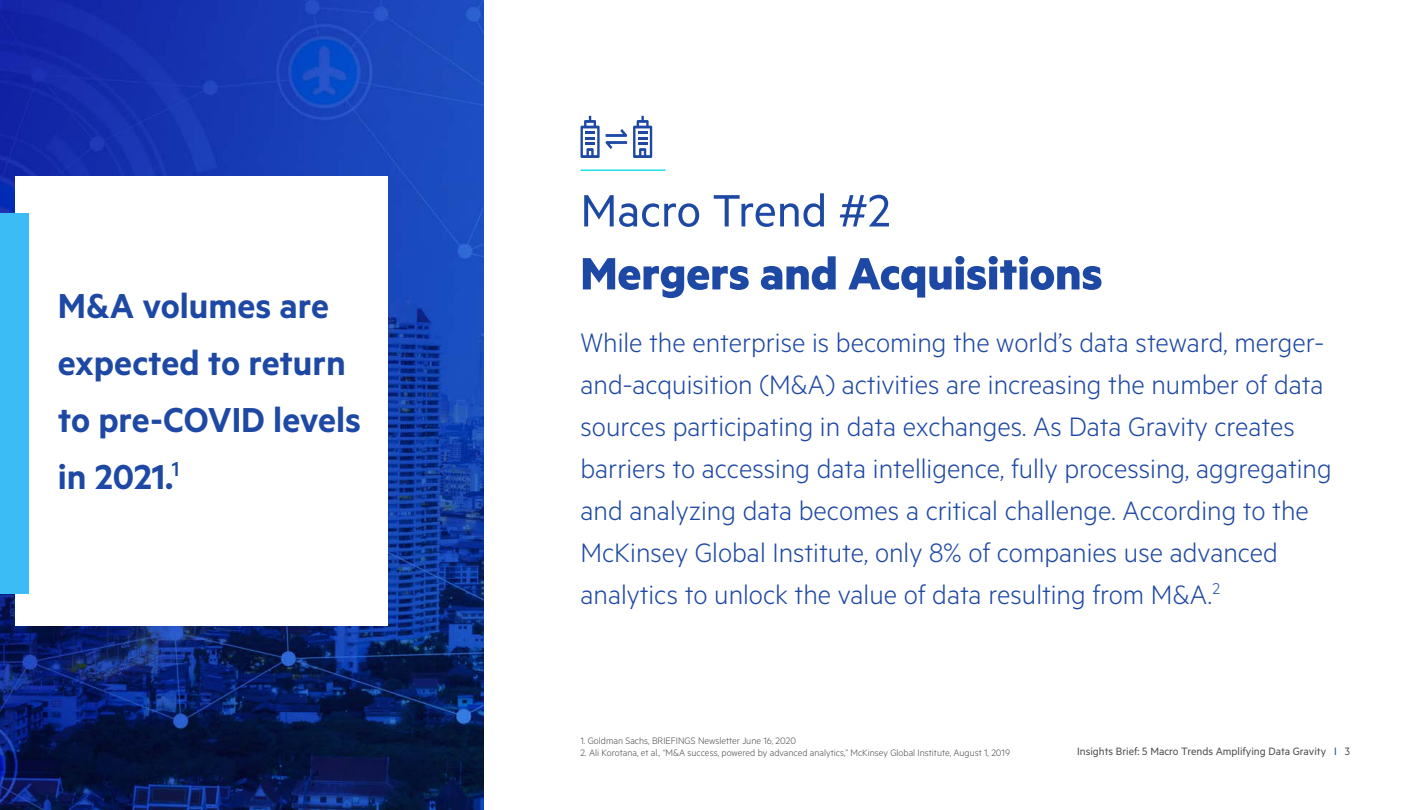
<style>
.page{position:relative;width:1404px;height:810px;background:#fff}
.page>*{position:absolute;margin:0;border:0;box-sizing:border-box;transform-origin:0 0}
.t1{font:700 51px/63px "Metric";color:#1d48a4}
.t2{font:600 39px/57px "Metric";color:#1d48a4}
.t3{font:300 30px/42px "Metric";color:#1d48a4}
.t4{font:12px "Metric";color:#4b4c4d}
.t5{font:300 10.5px "Metric";color:#4b4c4d}
.s1{font-weight:400}
.s2{color:#1d48a4}
</style>
<div class="page">
<img style="left:0;top:0;width:484px;height:810px">
<div style="left:15px;top:176px;width:372px;height:449px;background:#fff"></div>
<div style="left:0;top:214px;width:28px;height:380px;background:#3bbcf4"></div>
<hr style="left:580px;top:169px;width:86px;height:2px;background:#1fe0e8">
<svg style="left:580px;top:116px;width:20px;height:42px"></svg>
<svg style="left:633px;top:116px;width:19px;height:42px"></svg>
<svg style="left:606px;top:129px;width:21px;height:20px"></svg>
<p class="t2" style="left:58px;top:276px;width:305px">M&amp;A volumes are expected to return to pre-COVID levels in 2021.<sup>1</sup></p>
<p class="t1" style="left:580px;top:177px;width:524px"><span class="s1">Macro Trend #2<br></span>Mergers and Acquisitions</p>
<p class="t3" style="left:580px;top:320px;width:753px">While the enterprise is becoming the world’s data steward, merger&shy;and-acquisition (M&amp;A) activities are increasing the number of data sources participating in data exchanges. As Data Gravity creates barriers to accessing data intelligence, fully processing, aggregating and analyzing data becomes a critical challenge. According to the McKinsey Global Institute, only 8% of companies use advanced analytics to unlock the value of data resulting from M&amp;A.<sup>2</sup></p>
<p class="t5" style="left:580px;top:735px;width:217px">1. Goldman Sachs, BRIEFINGS Newsletter June 16, 2020</p>
<p class="t5" style="left:580px;top:747px;width:431px">2. Ali Korotana, et al., “M&amp;A success, powered by advanced analytics,” McKinsey Global Institute, August 1, 2019</p>
<p class="t4" style="left:1077px;top:745px;width:274px">Insights Brief: 5 Macro Trends Amplifying Data Gravity <span class="s2">I</span> 3</p>
</div>
